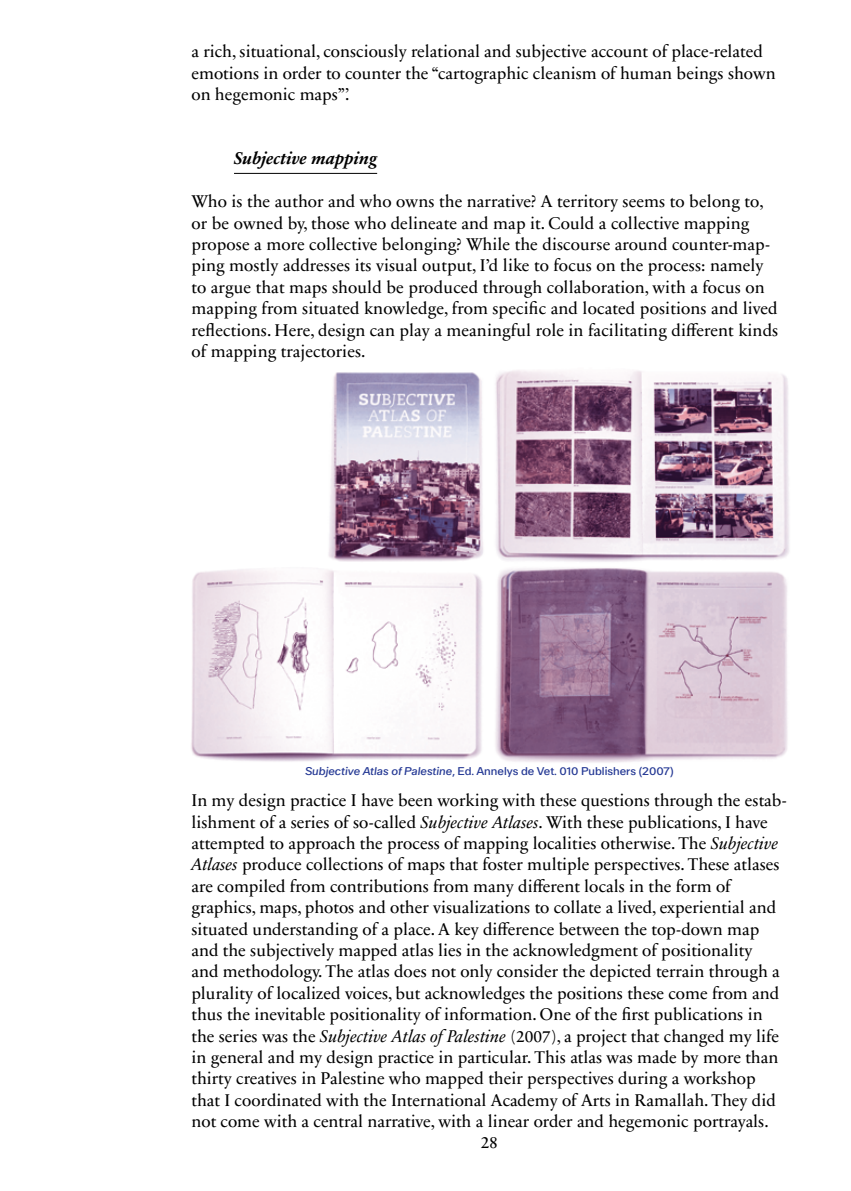
<style>
.page{position:relative;width:851px;height:1191px;background:#fff}
.page>*{position:absolute;margin:0;border:0;box-sizing:border-box;transform-origin:0 0}
.t1{font:17.25px/21.5px "Sabon Next LT Pro";color:#000}
.t2{font:italic 700 17.25px "Sabon Next LT Pro";color:#000}
.t3{font:11.25px "ABC Walter Neue";color:#263a95}
.s1{font-style:italic}
</style>
<div class="page">
<img style="left:495px;top:370px;width:294px;height:182px">
<img style="left:495px;top:552px;width:294px;height:211px">
<img style="left:191px;top:569px;width:291px;height:193px">
<img style="left:328px;top:372px;width:155px;height:190px">
<hr style="left:234px;top:173px;width:143px;height:1px;background:#000">
<p class="t1" style="left:191px;top:40px;width:586px">a rich, situational, consciously relational and subjective account of place-related emotions in order to counter the “cartographic cleanism of human beings shown on hegemonic maps”’.</p>
<p class="t2" style="left:234px;top:145px;width:145px">Subjective mapping</p>
<p class="t1" style="left:191px;top:190px;width:588px">Who is the author and who owns the narrative? A territory seems to belong to, or be owned by, those who delineate and map it. Could a collective mapping propose a more collective belonging? While the discourse around counter-map&shy;ping mostly addresses its visual output, I’d like to focus on the process: namely to argue that maps should be produced through collaboration, with a focus on mapping from situated knowledge, from specific and located positions and lived reflections. Here, design can play a meaningful role in facilitating different kinds of mapping trajectories.</p>
<p class="t3" style="left:305px;top:763px;width:370px"><span class="s1">Subjective Atlas of Palestine</span>, Ed. Annelys de Vet. 010 Publishers (2007)</p>
<p class="t1" style="left:191px;top:789px;width:596px">In my design practice I have been working with these questions through the estab&shy;lishment of a series of so-called <span class="s1">Subjective Atlases</span>. With these publications, I have attempted to approach the process of mapping localities otherwise. The <span class="s1">Subjective Atlases</span> produce collections of maps that foster multiple perspectives. These atlases are compiled from contributions from many different locals in the form of graphics, maps, photos and other visualizations to collate a lived, experiential and situated understanding of a place. A key difference between the top-down map and the subjectively mapped atlas lies in the acknowledgment of positionality<br>and methodology. The atlas does not only consider the depicted terrain through a plurality of localized voices, but acknowledges the positions these come from and thus the inevitable positionality of information. One of the first publications in the series was the <span class="s1">Subjective Atlas of Palestine</span> (2007), a project that changed my life in general and my design practice in particular. This atlas was made by more than thirty creatives in Palestine who mapped their perspectives during a workshop that I coordinated with the International Academy of Arts in Ramallah. They did not come with a central narrative, with a linear order and hegemonic portrayals.</p>
<p class="t1" style="left:480px;top:1131px;width:19px">28</p>
</div>
